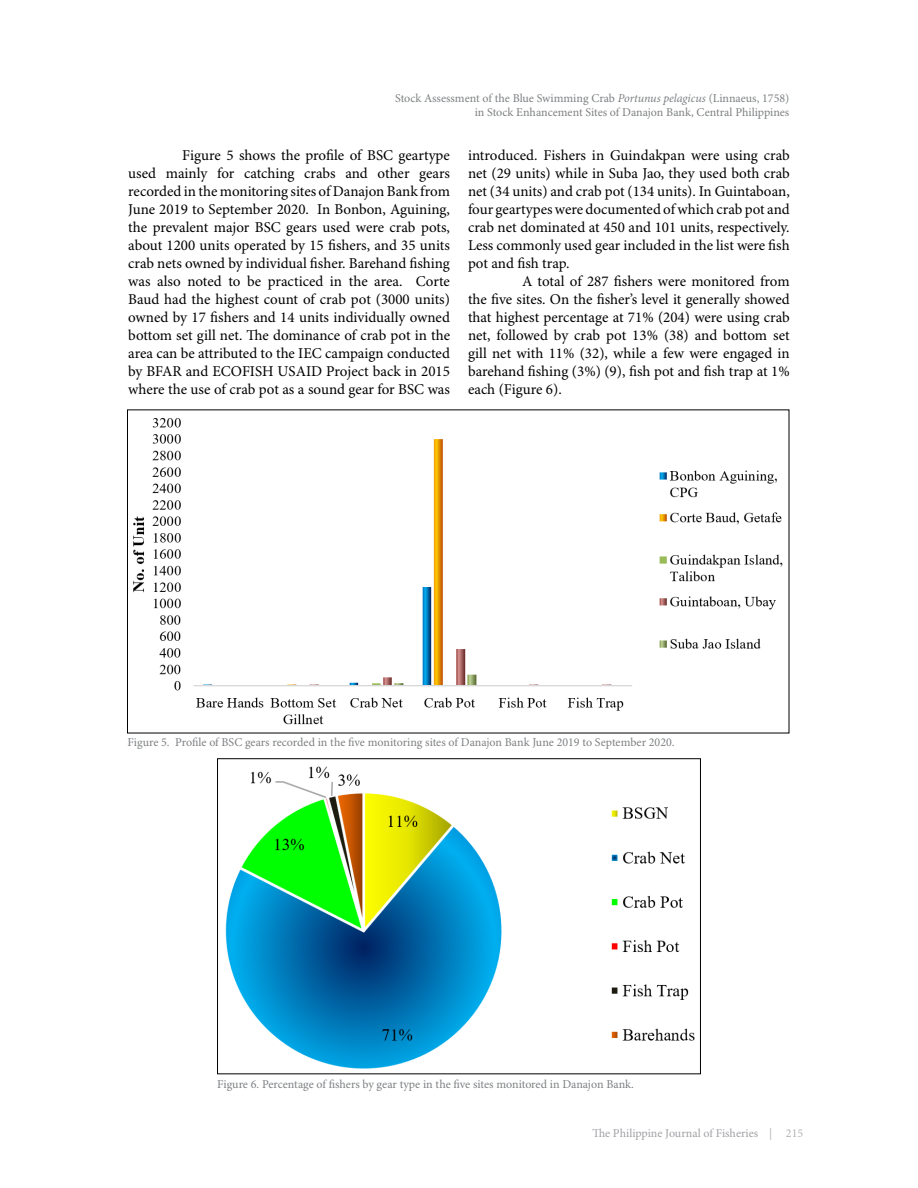
<style>
.page{position:relative;width:918px;height:1188px;background:#fff}
.page>*{position:absolute;margin:0;border:0;box-sizing:border-box;transform-origin:0 0}
.t1{font:15px/18px "Minion Pro";letter-spacing:-.005em;color:#000;text-align:justify}
.t2{font:12px/14.4px "Minion Pro";color:#7e8083;text-align:right}
.t3{font:12px "Minion Pro";color:#a0a1a5}
.s1{font-style:italic}
.s2{color:#b2b3b7}
</style>
<div class="page">
<img style="left:133px;top:418px;width:650px;height:307px">
<img style="left:225px;top:766px;width:470px;height:303px">
<div style="left:217px;top:758px;width:484px;height:316px;border:1px solid #000"></div>
<p class="t2" style="left:395px;top:91px;width:396px">Stock Assessment of the Blue Swimming Crab <span class="s1">Portunus pelagicus</span> (Linnaeus, 1758) in Stock Enhancement Sites of Danajon Bank, Central Philippines</p>
<p class="t1" style="left:128px;top:147px;width:323px;text-indent:54px">Figure 5 shows the profile of BSC geartype used mainly for catching crabs and other gears recorded in the monitoring sites of Danajon Bank from June 2019 to September 2020. In Bonbon, Aguining, the prevalent major BSC gears used were crab pots, about 1200 units operated by 15 fishers, and 35 units crab nets owned by individual fisher. Barehand fishing was also noted to be practiced in the area. Corte Baud had the highest count of crab pot (3000 units) owned by 17 fishers and 14 units individually owned bottom set gill net. The dominance of crab pot in the area can be attributed to the IEC campaign conducted by BFAR and ECOFISH USAID Project back in 2015 where the use of crab pot as a sound gear for BSC was</p>
<p class="t1" style="left:468px;top:147px;width:323px">introduced. Fishers in Guindakpan were using crab net (29 units) while in Suba Jao, they used both crab net (34 units) and crab pot (134 units). In Guintaboan, four geartypes were documented of which crab pot and crab net dominated at 450 and 101 units, respectively.<br>Less commonly used gear included in the list were fish pot and fish trap.</p>
<p class="t1" style="left:468px;top:273px;width:323px;text-indent:54px">A total of 287 fishers were monitored from the five sites. On the fisher’s level it generally showed that highest percentage at 71% (204) were using crab net, followed by crab pot 13% (38) and bottom set gill net with 11% (32), while a few were engaged in barehand fishing (3%) (9), fish pot and fish trap at 1% each (Figure 6).</p>
<p class="t2" style="left:128px;top:736px;width:549px">Figure 5. Profile of BSC gears recorded in the five monitoring sites of Danajon Bank June 2019 to September 2020.</p>
<p class="t2" style="left:217px;top:1078px;width:418px">Figure 6. Percentage of fishers by gear type in the five sites monitored in Danajon Bank.</p>
<p class="t3" style="left:592px;top:1126px;width:212px">The Philippine Journal of Fisheries <span class="s2">| 215</span></p>
</div>
